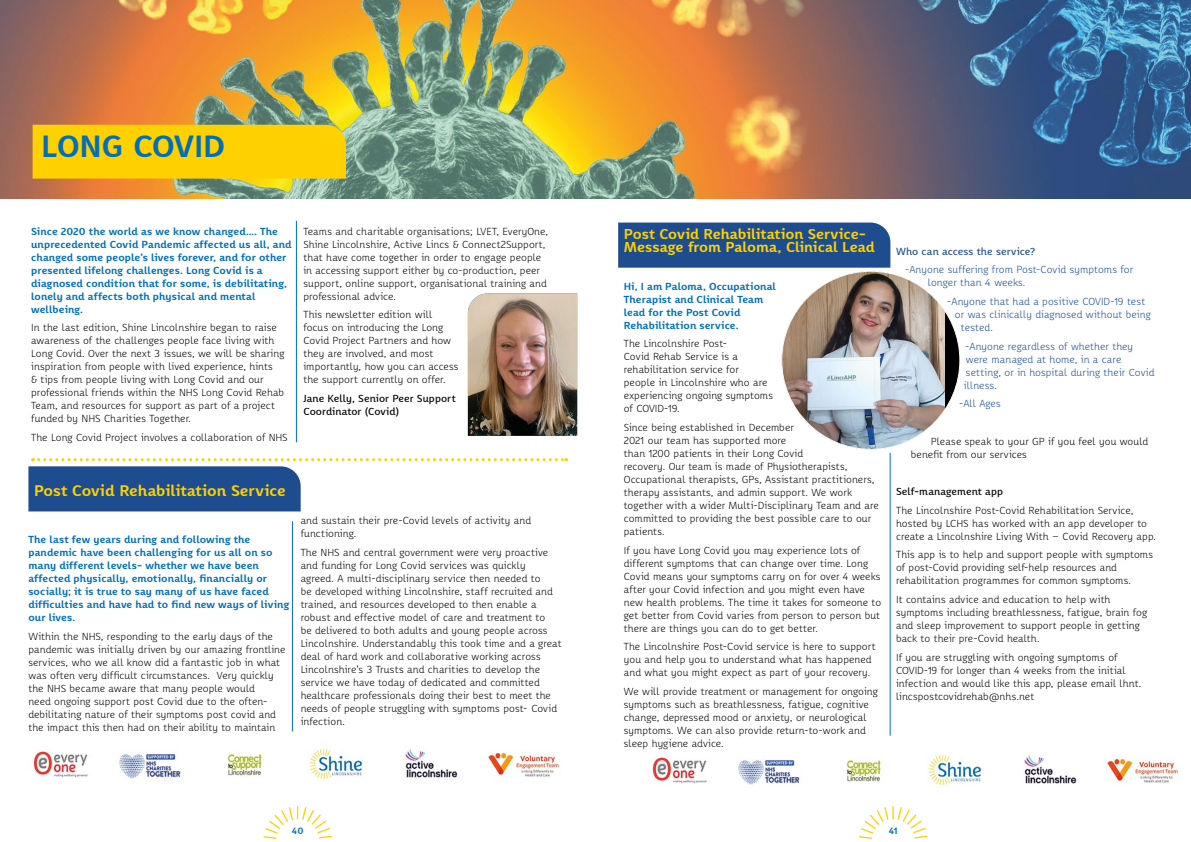
<style>
.page{position:relative;width:1191px;height:842px;background:#fff}
.page>*{position:absolute;margin:0;border:0;box-sizing:border-box;transform-origin:0 0}
.t1{font:700 30px "Karbid Pro";letter-spacing:-.005em;color:#006fb8}
.t2{font:700 15px "Karbid Pro";color:#ffd100}
.t3{font:700 14px/13px "Karbid Pro";color:#ffd100}
.t4{font:300 10px/13px "Karbid Pro";letter-spacing:.01em;color:#000}
.t5{font:700 10px/13px "Karbid Pro";letter-spacing:.01em;color:#006fb8}
.t6{font:300 10px/13px "Karbid Pro";letter-spacing:.01em;color:#1d4d8e}
.t7{font:500 10px/13px "Karbid Pro";letter-spacing:.01em;color:#000}
.t8{font:500 10px "Karbid Pro";letter-spacing:.01em;color:#1d4d8e}
.t9{font:700 9px "Karbid Pro";color:#006fb8}
</style>
<div class="page">
<svg style="left:859px;top:806px;width:68px;height:33px"></svg>
<svg style="left:263px;top:806px;width:69px;height:33px"></svg>
<div style="left:618px;top:223px;width:272px;height:45px;background:#1d4d8e"></div>
<div style="left:781px;top:271px;width:179px;height:178px;background:#000;border-radius:50%"></div>
<img style="left:783px;top:271px;width:162px;height:177px">
<img style="left:652px;top:755px;width:527px;height:31px">
<hr style="left:890px;top:453px;width:1px;height:283px;background:#006fb8">
<img style="left:0;top:0;width:1191px;height:198px">
<div style="left:33px;top:125px;width:313px;height:54px;background:#ffd100"></div>
<svg style="left:28px;top:458px;width:538px;height:53px"></svg>
<hr style="left:296px;top:221px;width:1px;height:221px;background:#006fb8">
<img style="left:33px;top:749px;width:527px;height:31px">
<hr style="left:292px;top:521px;width:1px;height:210px;background:#006fb8">
<img style="left:468px;top:293px;width:109px;height:143px">
<h1 class="t1" style="left:41px;top:126px;width:185px">LONG COVID</h1>
<p class="t5" style="left:31px;top:224px;width:262px">Since 2020 the world as we know changed…. The unprecedented Covid Pandemic affected us all, and changed some people’s lives forever, and for other presented lifelong challenges. Long Covid is a diagnosed condition that for some, is debilitating, lonely and affects both physical and mental wellbeing.</p>
<p class="t4" style="left:31px;top:321px;width:255px">In the last edition, Shine Lincolnshire began to raise awareness of the challenges people face living with Long Covid. Over the next 3 issues, we will be sharing inspiration from people with lived experience, hints<br>&amp; tips from people living with Long Covid and our professional friends within the NHS Long Covid Rehab Team, and resources for support as part of a project funded by NHS Charities Together.</p>
<p class="t4" style="left:31px;top:431px;width:258px">The Long Covid Project involves a collaboration of NHS</p>
<p class="t4" style="left:303px;top:224px;width:246px">Teams and charitable organisations; LVET, EveryOne, Shine Lincolnshire, Active Lincs &amp; Connect2Support, that have come together in order to engage people in accessing support either by co-production, peer support, online support, organisational training and professional advice.</p>
<p class="t4" style="left:303px;top:308px;width:157px">This newsletter edition will focus on introducing the Long<br>Covid Project Partners and how they are involved, and most importantly, how you can access the support currently on offer.</p>
<p class="t7" style="left:303px;top:392px;width:154px">Jane Kelly, Senior Peer Support<br>Coordinator (Covid)</p>
<h2 class="t2" style="left:34px;top:480px;width:253px">Post Covid Rehabilitation Service</h2>
<p class="t5" style="left:28px;top:533px;width:262px">The last few years during and following the pandemic have been challenging for us all on so many different levels- whether we have been affected physically, emotionally, financially or socially; it is true to say many of us have faced difficulties and have had to find new ways of living our lives.</p>
<p class="t4" style="left:28px;top:629px;width:258px">Within the NHS, responding to the early days of the pandemic was initially driven by our amazing frontline services, who we all know did a fantastic job in what was often very difficult circumstances. Very quickly the NHS became aware that many people would<br>need ongoing support post Covid due to the often&shy;debilitating nature of their symptoms post covid and the impact this then had on their ability to maintain</p>
<p class="t4" style="left:301px;top:514px;width:232px">and sustain their pre-Covid levels of activity and functioning.</p>
<p class="t4" style="left:301px;top:545px;width:262px">The NHS and central government were very proactive and funding for Long Covid services was quickly<br>agreed. A multi-disciplinary service then needed to<br>be developed withing Lincolnshire, staff recruited and trained, and resources developed to then enable a robust and effective model of care and treatment to<br>be delivered to both adults and young people across Lincolnshire. Understandably this took time and a great deal of hard work and collaborative working across Lincolnshire’s 3 Trusts and charities to develop the service we have today of dedicated and committed healthcare professionals doing their best to meet the needs of people struggling with symptoms post- Covid infection.</p>
<h3 class="t3" style="left:624px;top:227px;width:252px">Post Covid Rehabilitation Service-<br>Message from Paloma, Clinical Lead</h3>
<p class="t5" style="left:624px;top:279px;width:154px">Hi, I am Paloma, Occupational<br>Therapist and Clinical Team lead for the Post Covid<br>Rehabilitation service.</p>
<p class="t4" style="left:624px;top:337px;width:151px">The Lincolnshire Post-<br>Covid Rehab Service is a rehabilitation service for<br>people in Lincolnshire who are experiencing ongoing symptoms of COVID-19.</p>
<p class="t4" style="left:624px;top:420px;width:256px">Since being established in December<br>2021 our team has supported more<br>than 1200 patients in their Long Covid<br>recovery. Our team is made of Physiotherapists, Occupational therapists, GPs, Assistant practitioners, therapy assistants, and admin support. We work together with a wider Multi-Disciplinary Team and are committed to providing the best possible care to our patients.</p>
<p class="t4" style="left:624px;top:543px;width:259px">If you have Long Covid you may experience lots of different symptoms that can change over time. Long Covid means your symptoms carry on for over 4 weeks after your Covid infection and you might even have new health problems. The time it takes for someone to get better from Covid varies from person to person but there are things you can do to get better.</p>
<p class="t4" style="left:624px;top:640px;width:253px">The Lincolnshire Post-Covid service is here to support you and help you to understand what has happened and what you might expect as part of your recovery.</p>
<p class="t4" style="left:624px;top:684px;width:255px">We will provide treatment or management for ongoing symptoms such as breathlessness, fatigue, cognitive change, depressed mood or anxiety, or neurological symptoms. We can also provide return-to-work and sleep hygiene advice.</p>
<p class="t8" style="left:896px;top:244px;width:141px">Who can access the service?</p>
<p class="t6" style="left:928px;top:263px;width:207px;text-indent:-23px">-Anyone suffering from Post-Covid symptoms for longer than 4 weeks.</p>
<p class="t6" style="left:947px;top:295px;width:200px">-Anyone that had a positive COVID-19 test</p>
<p class="t6" style="left:955px;top:308px;width:197px">or was clinically diagnosed without being</p>
<p class="t6" style="left:961px;top:321px;width:33px">tested.</p>
<p class="t6" style="left:964px;top:339px;width:192px">-Anyone regardless of whether they were managed at home, in a care setting, or in hospital during their Covid illness.</p>
<p class="t6" style="left:959px;top:397px;width:43px">-All Ages</p>
<p class="t4" style="left:911px;top:434px;width:239px;text-indent:20px">Please speak to your GP if you feel you would benefit from our services</p>
<p class="t7" style="left:896px;top:485px;width:108px">Self-management app</p>
<p class="t4" style="left:896px;top:503px;width:261px">The Lincolnshire Post-Covid Rehabilitation Service, hosted by LCHS has worked with an app developer to create a Lincolnshire Living With – Covid Recovery app.</p>
<p class="t4" style="left:896px;top:548px;width:258px">This app is to help and support people with symptoms of post-Covid providing self-help resources and rehabilitation programmes for common symptoms.</p>
<p class="t4" style="left:896px;top:593px;width:252px">It contains advice and education to help with symptoms including breathlessness, fatigue, brain fog and sleep improvement to support people in getting back to their pre-Covid health.</p>
<p class="t4" style="left:896px;top:650px;width:247px">If you are struggling with ongoing symptoms of COVID-19 for longer than 4 weeks from the initial infection and would like this app, please email lhnt. lincspostcovidrehab@nhs.net</p>
<p class="t9" style="left:292px;top:824px;width:13px">40</p>
<p class="t9" style="left:888px;top:824px;width:11px">41</p>
</div>
